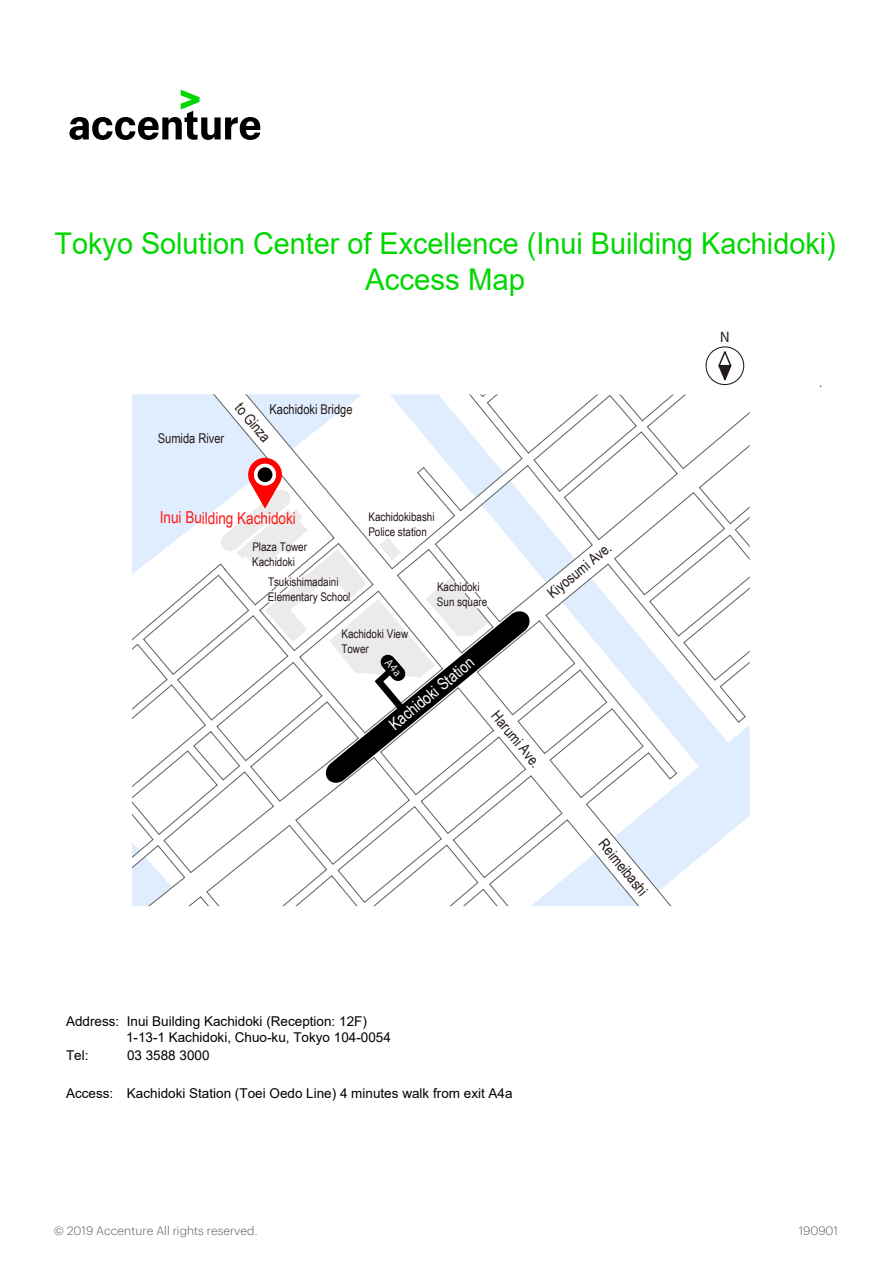
<style>
.page{position:relative;width:893px;height:1263px;background:#fff}
.page>*{position:absolute;margin:0;border:0;box-sizing:border-box;transform-origin:0 0}
.t1{font:30px/36px "Arial";color:#00d700;text-align:center;scale:.96 1}
.t2{font:16.5px "Arial Narrow";letter-spacing:-.01em;color:#ff1815}
.t3{font:16.5px "Arial Narrow";color:#fff}
.t4{font:15px "Arial Narrow";color:#231815}
.t5{font:13.95px "Source Han Sans";color:#221c1c}
.t6{font:13.5px/16.5px "Arial";color:#000}
.t7{font:13.5px "Arial Narrow";letter-spacing:-.01em;color:#231815}
.t8{font:12px/15px "Arial Narrow";letter-spacing:-.01em;color:#231815}
.t9{font:300 12px "Graphik";color:#5c5b5c}
</style>
<div class="page">
<svg style="left:132px;top:394px;width:618px;height:513px"></svg>
<svg style="left:701px;top:346px;width:49px;height:63px"></svg>
<svg style="left:70px;top:90px;width:190px;height:50px"></svg>
<svg style="left:220px;top:458px;width:311px;height:326px"></svg>
<h1 class="t1" style="left:55px;top:225px;width:815px">Tokyo Solution Center of Excellence (Inui Building Kachidoki)<br>Access Map</h1>
<p class="t7" style="left:158px;top:428px;width:68px">Sumida River</p>
<p class="t4" style="left:247px;top:398px;width:47px;rotate:50deg">to Ginza</p>
<p class="t7" style="left:269px;top:399px;width:85px">Kachidoki Bridge</p>
<p class="t2" style="left:160px;top:506px;width:138px">Inui Building Kachidoki</p>
<p class="t8" style="left:368px;top:509px;width:68px">Kachidokibashi<br>Police station</p>
<p class="t8" style="left:252px;top:539px;width:56px">Plaza Tower<br>Kachidoki</p>
<p class="t8" style="left:268px;top:574px;width:84px">Tsukishimadaini<br>Elementary School</p>
<p class="t8" style="left:341px;top:626px;width:68px">Kachidoki View<br>Tower</p>
<p class="t8" style="left:437px;top:579px;width:52px">Kachidoki<br>Sun square</p>
<p class="t3" style="left:384px;top:718px;width:106px;rotate:-40deg">Kachidoki Station</p>
<p class="t4" style="left:503px;top:706px;width:69px;rotate:50deg">Harumi Ave.</p>
<p class="t4" style="left:542px;top:587px;width:79px;rotate:-40deg">Kiyosumi Ave.</p>
<p class="t4" style="left:611px;top:834px;width:69px;rotate:51deg">Reimeibashi</p>
<p class="t6" style="left:126px;top:1013px;width:266px;text-indent:-60px">Address: Inui Building Kachidoki (Reception: 12F)<br>1-13-1 Kachidoki, Chuo-ku, Tokyo 104-0054</p>
<p class="t6" style="left:66px;top:1047px;width:24px">Tel:</p>
<p class="t6" style="left:127px;top:1047px;width:84px">03 3588 3000</p>
<p class="t6" style="left:66px;top:1085px;width:448px">Access: Kachidoki Station (Toei Oedo Line) 4 minutes walk from exit A4a</p>
<p class="t5" style="left:720px;top:329px;width:12px">N</p>
<p class="t9" style="left:54px;top:1222px;width:205px">© 2019 Accenture All rights reserved.</p>
<p class="t9" style="left:799px;top:1222px;width:41px">190901</p>
</div>
